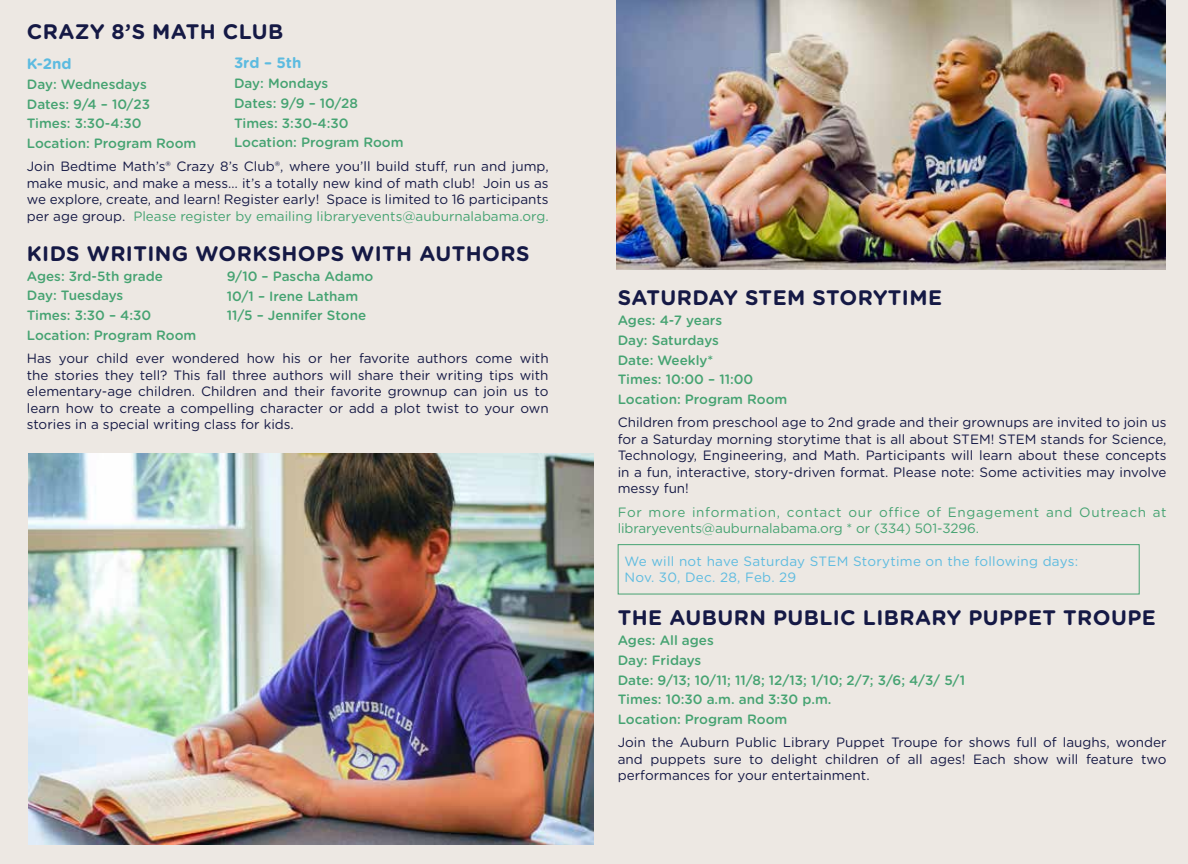
<style>
.page{position:relative;width:1188px;height:864px;background:#ede8e3}
.page>*{position:absolute;margin:0;border:0;box-sizing:border-box;transform-origin:0 0}
.t1{font:700 21px "Gotham Rounded";letter-spacing:.02em;color:#151945}
.t2{font:700 15px "Gotham Rounded";color:#5dbbe0}
.t3{font:13.5px/16.5px "Gotham Rounded";color:#151945;text-align:justify}
.t4{font:500 13.5px/19.8px "Gotham Rounded";color:#46a372}
.t5{font:13.5px/16.5px "Gotham Rounded";letter-spacing:.045em;color:#46a372}
.t6{font:13.5px/16.5px "Gotham Rounded";letter-spacing:.02em;color:#5dbbe0}
.s1{color:#46a372}
</style>
<div class="page">
<div style="left:618px;top:544px;width:522px;height:50px;border:1px solid #46a372"></div>
<img style="left:29px;top:453px;width:565px;height:392px">
<img style="left:617px;top:0;width:548px;height:270px">
<h1 class="t1" style="left:27px;top:16px;width:258px">CRAZY 8’S MATH CLUB</h1>
<p class="t2" style="left:27px;top:53px;width:46px">K-2nd</p>
<p class="t4" style="left:27px;top:74px;width:171px">Day: Wednesdays<br>Dates: 9/4 – 10/23<br>Times: 3:30-4:30<br>Location: Program Room</p>
<p class="t3" style="left:27px;top:158px;width:523px">Join Bedtime Math’s® Crazy 8’s Club®, where you’ll build stuff, run and jump, make music, and make a mess… it’s a totally new kind of math club! Join us as we explore, create, and learn! Register early! Space is limited to 16 participants per age group. <span class="s1">Please register by emailing libraryevents@auburnalabama.org.</span></p>
<p class="t2" style="left:234px;top:52px;width:69px">3rd – 5th</p>
<p class="t4" style="left:234px;top:73px;width:171px">Day: Mondays<br>Dates: 9/9 – 10/28<br>Times: 3:30-4:30<br>Location: Program Room</p>
<h1 class="t1" style="left:27px;top:238px;width:504px">KIDS WRITING WORKSHOPS WITH AUTHORS</h1>
<p class="t4" style="left:27px;top:265px;width:171px">Ages: 3rd-5th grade<br>Day: Tuesdays<br>Times: 3:30 – 4:30<br>Location: Program Room</p>
<p class="t3" style="left:27px;top:350px;width:523px">Has your child ever wondered how his or her favorite authors come with the stories they tell? This fall three authors will share their writing tips with elementary-age children. Children and their favorite grownup can join us to learn how to create a compelling character or add a plot twist to your own stories in a special writing class for kids.</p>
<p class="t4" style="left:227px;top:266px;width:148px">9/10 – Pascha Adamo<br>10/1 – Irene Latham<br>11/5 – Jennifer Stone</p>
<h1 class="t1" style="left:618px;top:283px;width:326px">SATURDAY STEM STORYTIME</h1>
<p class="t4" style="left:618px;top:310px;width:171px">Ages: 4-7 years<br>Day: Saturdays<br>Date: Weekly*<br>Times: 10:00 – 11:00<br>Location: Program Room</p>
<p class="t3" style="left:618px;top:414px;width:550px">Children from preschool age to 2nd grade and their grownups are invited to join us for a Saturday morning storytime that is all about STEM! STEM stands for Science, Technology, Engineering, and Math. Participants will learn about these concepts in a fun, interactive, story-driven format. Please note: Some activities may involve messy fun!</p>
<p class="t5" style="left:618px;top:503px;width:550px">For more information, contact our office of Engagement and Outreach at libraryevents@auburnalabama.org * or (334) 501-3296.</p>
<p class="t6" style="left:625px;top:552px;width:455px">We will not have Saturday STEM Storytime on the following days:<br>Nov. 30, Dec. 28, Feb. 29</p>
<h1 class="t1" style="left:618px;top:603px;width:540px">THE AUBURN PUBLIC LIBRARY PUPPET TROUPE</h1>
<p class="t4" style="left:618px;top:630px;width:349px">Ages: All ages<br>Day: Fridays<br>Date: 9/13; 10/11; 11/8; 12/13; 1/10; 2/7; 3/6; 4/3/ 5/1<br>Times: 10:30 a.m. and 3:30 p.m.<br>Location: Program Room</p>
<p class="t3" style="left:618px;top:734px;width:550px">Join the Auburn Public Library Puppet Troupe for shows full of laughs, wonder and puppets sure to delight children of all ages! Each show will feature two performances for your entertainment.</p>
</div>
